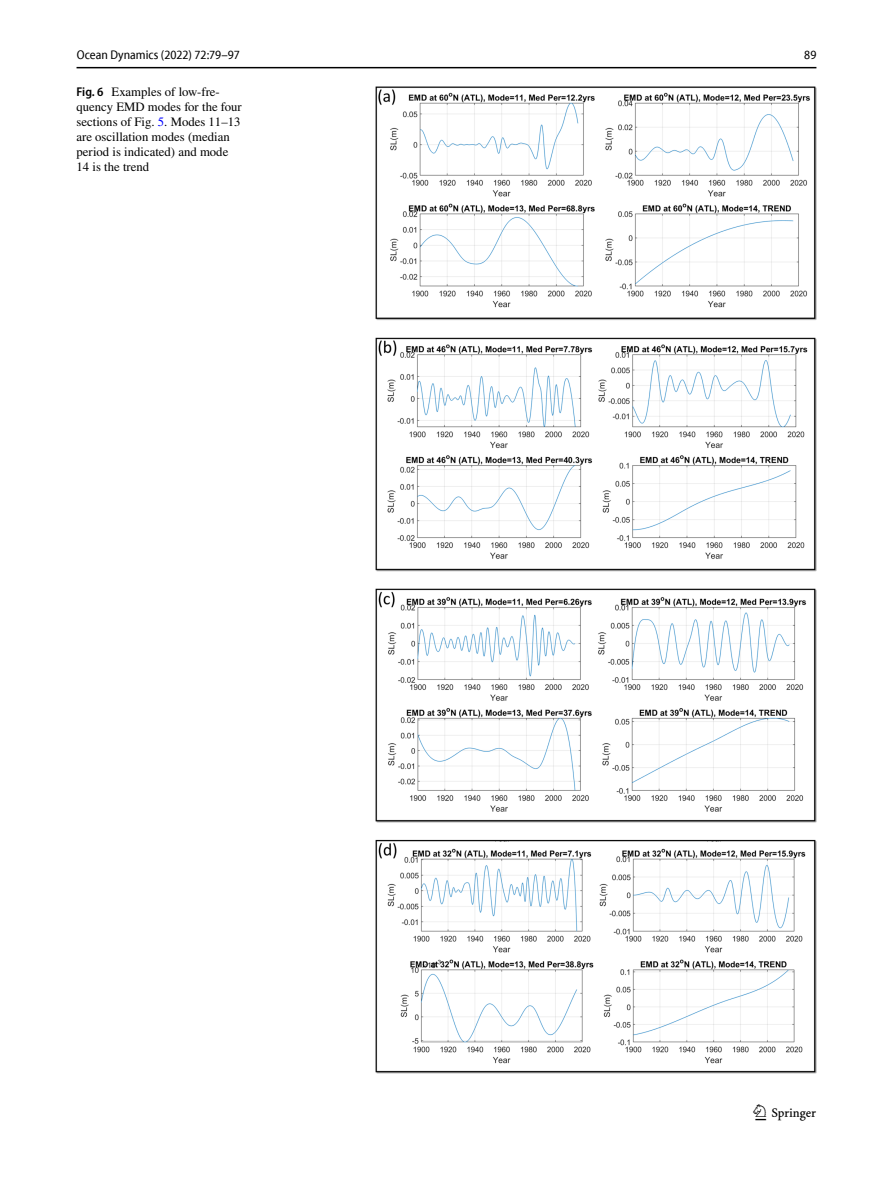
<style>
.page{position:relative;width:893px;height:1187px;background:#fff}
.page>*{position:absolute;margin:0;border:0;box-sizing:border-box;transform-origin:0 0}
.t1{font:22.5px "Springnew Regular 3";color:#000}
.t2{font:12.75px/15px "STIX";color:#000}
.t3{font:semi-condensed 12.75px "Myriad Pro Unic";color:#000}
.t4{font:12.75px "Myriad Pro Unic Semi Condensed 2";color:#000}
.s1{font-family:"Myriad Pro";font-weight:600;font-stretch:semi-condensed}
.s2{color:#00f}
</style>
<div class="page">
<hr style="left:77px;top:67px;width:739px;height:1px;background:#000">
<img style="left:375px;top:87px;width:441px;height:986px">
<p class="t3" style="left:77px;top:50px;width:164px">Ocean Dynamics (2022) 72:79–97</p>
<p class="t4" style="left:804px;top:50px;width:14px">89</p>
<p class="t2" style="left:77px;top:85px;width:167px"><span class="s1">Fig. 6</span> Examples of low-fre&shy;quency EMD modes for the four sections of Fig. <span class="s2">5</span>. Modes 11–13 are oscillation modes (median period is indicated) and mode<br>14 is the trend</p>
<h1 class="t1" style="left:755px;top:1104px;width:62px">1 3</h1>
</div>
